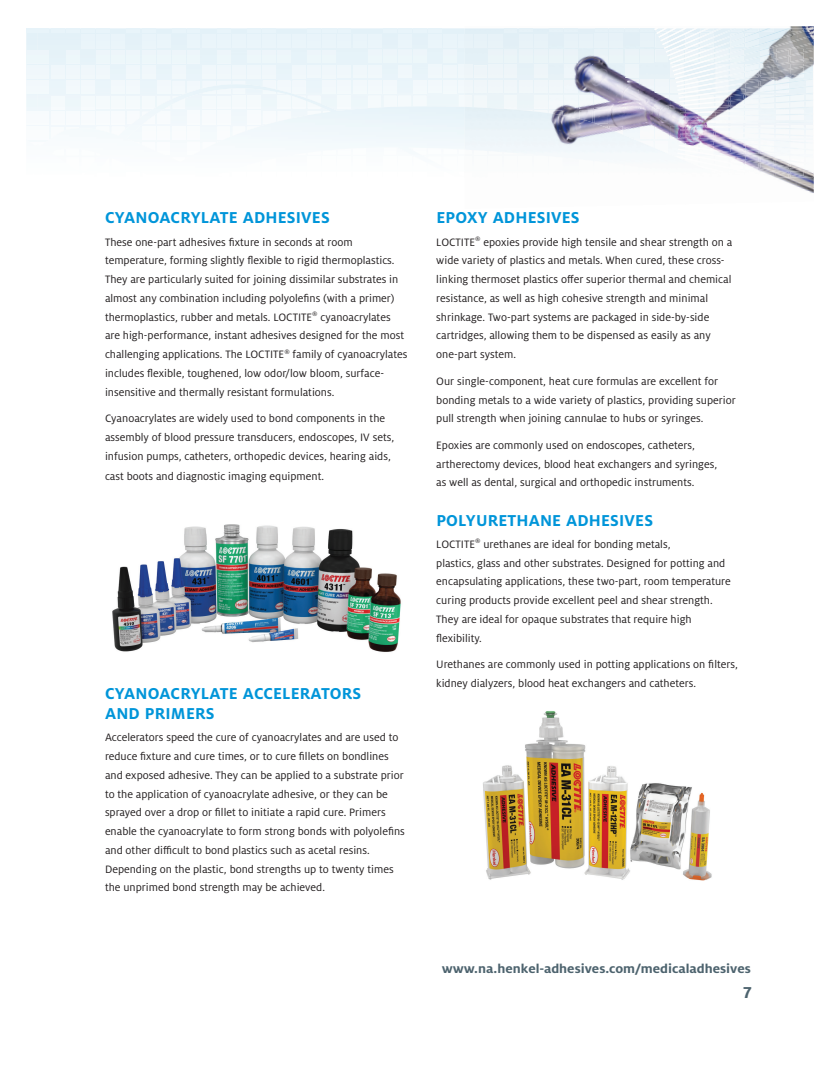
<style>
.page{position:relative;width:840px;height:1065px;background:#fff}
.page>*{position:absolute;margin:0;border:0;box-sizing:border-box;transform-origin:0 0}
.t1{font:700 17.5px/20px "Henkel Milo";letter-spacing:.01em;color:#0095d9}
.t2{font:700 17.5px "Henkel Milo";color:#4d636e;scale:1.06 1}
.t3{font:700 13.75px "Henkel Milo";color:#4d636e;scale:1.06 1}
.t4{font:11.88px/18.8px "Henkel Milo";color:#231f20}
</style>
<div class="page">
<img style="left:790px;top:26px;width:24px;height:40px">
<img style="left:776px;top:172px;width:38px;height:21px">
<img style="left:577px;top:28px;width:18px;height:79px">
<svg style="left:27px;top:28px;width:550px;height:122px"></svg>
<img style="left:519px;top:28px;width:14px;height:4px">
<img style="left:579px;top:34px;width:14px;height:13px">
<img style="left:579px;top:65px;width:14px;height:12px">
<img style="left:579px;top:95px;width:14px;height:12px">
<svg style="left:595px;top:28px;width:218px;height:149px"></svg>
<img style="left:658px;top:28px;width:2px;height:10px">
<img style="left:660px;top:28px;width:2px;height:13px">
<img style="left:662px;top:28px;width:2px;height:17px">
<img style="left:664px;top:28px;width:2px;height:21px">
<img style="left:666px;top:28px;width:1px;height:25px">
<img style="left:667px;top:28px;width:2px;height:28px">
<img style="left:673px;top:28px;width:140px;height:44px">
<img style="left:674px;top:35px;width:139px;height:40px">
<img style="left:675px;top:42px;width:138px;height:37px">
<img style="left:676px;top:50px;width:137px;height:33px">
<img style="left:677px;top:57px;width:136px;height:7px">
<img style="left:677px;top:64px;width:136px;height:27px">
<img style="left:678px;top:71px;width:135px;height:24px">
<img style="left:679px;top:78px;width:134px;height:8px">
<img style="left:679px;top:86px;width:134px;height:16px">
<img style="left:680px;top:93px;width:133px;height:25px">
<img style="left:680px;top:100px;width:133px;height:10px">
<img style="left:465px;top:107px;width:260px;height:70px">
<img style="left:483px;top:711px;width:229px;height:170px">
<img style="left:112px;top:524px;width:289px;height:128px">
<h1 class="t1" style="left:105px;top:208px;width:226px">CYANOACRYLATE ADHESIVES</h1>
<p class="t4" style="left:105px;top:233px;width:304px">These one-part adhesives fixture in seconds at room temperature, forming slightly flexible to rigid thermoplastics.<br>They are particularly suited for joining dissimilar substrates in almost any combination including polyolefins (with a primer) thermoplastics, rubber and metals. LOCTITE<sup>®</sup> cyanoacrylates are high-performance, instant adhesives designed for the most challenging applications. The LOCTITE<sup>®</sup> family of cyanoacrylates includes flexible, toughened, low odor/low bloom, surface&shy;insensitive and thermally resistant formulations.</p>
<p class="t4" style="left:105px;top:409px;width:291px">Cyanoacrylates are widely used to bond components in the assembly of blood pressure transducers, endoscopes, IV sets, infusion pumps, catheters, orthopedic devices, hearing aids,</p>
<p class="t4" style="left:105px;top:467px;width:221px">cast boots and diagnostic imaging equipment.</p>
<h1 class="t1" style="left:105px;top:683px;width:258px">CYANOACRYLATE ACCELERATORS<br>AND PRIMERS</h1>
<p class="t4" style="left:105px;top:728px;width:301px">Accelerators speed the cure of cyanoacrylates and are used to reduce fixture and cure times, or to cure fillets on bondlines and exposed adhesive. They can be applied to a substrate prior to the application of cyanoacrylate adhesive, or they can be sprayed over a drop or fillet to initiate a rapid cure. Primers enable the cyanoacrylate to form strong bonds with polyolefins and other difficult to bond plastics such as acetal resins.<br>Depending on the plastic, bond strengths up to twenty times the unprimed bond strength may be achieved.</p>
<h1 class="t1" style="left:436px;top:208px;width:145px">EPOXY ADHESIVES</h1>
<p class="t4" style="left:436px;top:233px;width:298px">LOCTITE<sup>®</sup> epoxies provide high tensile and shear strength on a wide variety of plastics and metals. When cured, these cross&shy;linking thermoset plastics offer superior thermal and chemical resistance, as well as high cohesive strength and minimal shrinkage. Two-part systems are packaged in side-by-side cartridges, allowing them to be dispensed as easily as any one-part system.</p>
<p class="t4" style="left:436px;top:372px;width:301px">Our single-component, heat cure formulas are excellent for bonding metals to a wide variety of plastics, providing superior pull strength when joining cannulae to hubs or syringes.</p>
<p class="t4" style="left:436px;top:436px;width:282px">Epoxies are commonly used on endoscopes, catheters, artherectomy devices, blood heat exchangers and syringes, as well as dental, surgical and orthopedic instruments.</p>
<h1 class="t1" style="left:436px;top:510px;width:218px">POLYURETHANE ADHESIVES</h1>
<p class="t4" style="left:436px;top:535px;width:296px">LOCTITE<sup>®</sup> urethanes are ideal for bonding metals,<br>plastics, glass and other substrates. Designed for potting and encapsulating applications, these two-part, room temperature curing products provide excellent peel and shear strength.<br>They are ideal for opaque substrates that require high flexibility.</p>
<p class="t4" style="left:436px;top:655px;width:303px">Urethanes are commonly used in potting applications on filters, kidney dialyzers, blood heat exchangers and catheters.</p>
<p class="t3" style="left:442px;top:960px;width:293px">www.na.henkel-adhesives.com/medicaladhesives</p>
<h1 class="t2" style="left:743px;top:982px;width:10px">7</h1>
</div>
